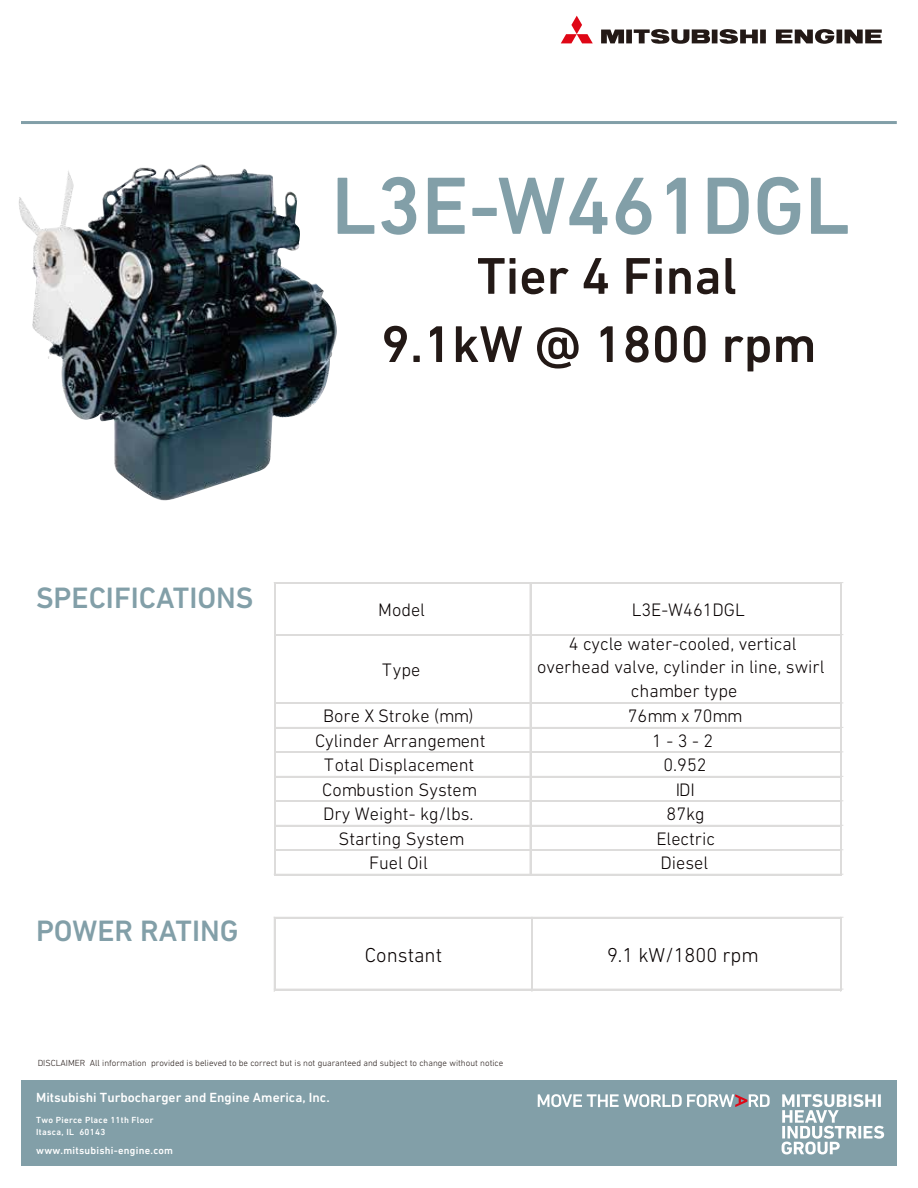
<style>
.page{position:relative;width:918px;height:1188px;background:#fff}
.page>*{position:absolute;margin:0;border:0;box-sizing:border-box;transform-origin:0 0}
.t1{font:500 82.5px "DIN Next LT Pro";color:#829fa8}
.t2{font:500 52.5px "DIN Next LT Pro";color:#231916}
.t3{font:500 30px "DIN Next LT Pro";color:#829fa8}
.t4{font:300 20.55px "DIN Next LT Pro";color:#070000}
.t5{font:300 18.3px/23.4px "DIN Next LT Pro";color:#070000;text-align:center}
.t6{font:500 13.5px "DIN Next LT Pro";color:#fff}
.t7{font:500 10.5px "DIN Next LT Pro";letter-spacing:.025em;color:#fff}
.t8{font:300 9px "DIN Next LT Pro";color:#231916}
.t9{font:500 9px/12px "DIN Next LT Pro";letter-spacing:.03em;color:#fff}
</style>
<div class="page">
<div style="left:21px;top:1080px;width:876px;height:85px;background:#829fa8"></div>
<svg style="left:538px;top:1094px;width:232px;height:13px"></svg>
<svg style="left:782px;top:1094px;width:102px;height:60px"></svg>
<svg style="left:561px;top:16px;width:32px;height:27px"></svg>
<div style="left:626px;top:30px;width:6px;height:13px;background:#231916"></div>
<div style="left:712px;top:30px;width:6px;height:13px;background:#231916"></div>
<div style="left:760px;top:30px;width:6px;height:13px;background:#231916"></div>
<svg style="left:601px;top:30px;width:23px;height:13px"></svg>
<svg style="left:719px;top:29px;width:39px;height:15px"></svg>
<svg style="left:634px;top:29px;width:76px;height:15px"></svg>
<svg style="left:776px;top:29px;width:59px;height:15px"></svg>
<div style="left:837px;top:30px;width:5px;height:13px;background:#231916"></div>
<svg style="left:845px;top:30px;width:37px;height:13px"></svg>
<hr style="left:21px;top:121px;width:876px;height:3px;background:#829fa8">
<hr style="left:274px;top:917px;width:1px;height:74px;background:#dddcdb">
<hr style="left:532px;top:917px;width:1px;height:74px;background:#dddcdb">
<hr style="left:531px;top:917px;width:1px;height:73px;background:#dddcdb">
<hr style="left:840px;top:917px;width:1px;height:74px;background:#dddcdb">
<hr style="left:841px;top:917px;width:1px;height:73px;background:#dddcdb">
<hr style="left:274px;top:917px;width:569px;height:1px;background:#dddcdb">
<hr style="left:274px;top:989px;width:569px;height:1px;background:#dddcdb">
<hr style="left:274px;top:583px;width:1px;height:292px;background:#dddcdb">
<hr style="left:530px;top:583px;width:1px;height:292px;background:#dddcdb">
<hr style="left:841px;top:583px;width:1px;height:292px;background:#dddcdb">
<hr style="left:274px;top:582px;width:569px;height:1px;background:#dddcdb">
<hr style="left:274px;top:583px;width:568px;height:1px;background:#dddcdb">
<hr style="left:275px;top:634px;width:568px;height:1px;background:#dddcdb">
<hr style="left:275px;top:635px;width:567px;height:1px;background:#dddcdb">
<hr style="left:275px;top:703px;width:568px;height:1px;background:#dddcdb">
<hr style="left:275px;top:727px;width:568px;height:1px;background:#dddcdb">
<hr style="left:275px;top:752px;width:568px;height:1px;background:#dddcdb">
<hr style="left:275px;top:776px;width:568px;height:1px;background:#dddcdb">
<hr style="left:275px;top:801px;width:568px;height:1px;background:#dddcdb">
<hr style="left:275px;top:825px;width:568px;height:1px;background:#dddcdb">
<hr style="left:275px;top:850px;width:568px;height:1px;background:#dddcdb">
<hr style="left:274px;top:874px;width:569px;height:1px;background:#dddcdb">
<img style="left:19px;top:164px;width:318px;height:336px">
<h1 class="t1" style="left:331px;top:158px;width:520px">L3E-W461DGL</h1>
<h2 class="t2" style="left:477px;top:245px;width:262px">Tier 4 Final</h2>
<h2 class="t2" style="left:381px;top:314px;width:437px">9.1kW @ 1800 rpm</h2>
<h3 class="t3" style="left:36px;top:580px;width:219px">SPECIFICATIONS</h3>
<h3 class="t3" style="left:36px;top:914px;width:204px">POWER RATING</h3>
<p class="t5" style="left:378px;top:598px;width:48px">Model</p>
<p class="t5" style="left:632px;top:598px;width:115px">L3E-W461DGL</p>
<p class="t5" style="left:382px;top:658px;width:40px">Type</p>
<p class="t5" style="left:537px;top:632px;width:289px">4 cycle water-cooled, vertical overhead valve, cylinder in line, swirl chamber type</p>
<p class="t5" style="left:323px;top:704px;width:152px">Bore X Stroke (mm)</p>
<p class="t5" style="left:628px;top:704px;width:116px">76mm x 70mm</p>
<p class="t5" style="left:315px;top:729px;width:172px">Cylinder Arrangement</p>
<p class="t5" style="left:652px;top:729px;width:63px">1-3-2</p>
<p class="t5" style="left:324px;top:753px;width:152px">Total Displacement</p>
<p class="t5" style="left:664px;top:753px;width:45px">0.952</p>
<p class="t5" style="left:322px;top:778px;width:157px">Combustion System</p>
<p class="t5" style="left:676px;top:778px;width:21px">IDI</p>
<p class="t5" style="left:323px;top:802px;width:152px">Dry Weight- kg/lbs.</p>
<p class="t5" style="left:667px;top:802px;width:40px">87kg</p>
<p class="t5" style="left:338px;top:827px;width:128px">Starting System</p>
<p class="t5" style="left:656px;top:827px;width:60px">Electric</p>
<p class="t5" style="left:369px;top:851px;width:60px">Fuel Oil</p>
<p class="t5" style="left:660px;top:851px;width:49px">Diesel</p>
<p class="t4" style="left:365px;top:943px;width:79px">Constant</p>
<p class="t4" style="left:607px;top:943px;width:153px">9.1 kW/1800 rpm</p>
<p class="t8" style="left:38px;top:1058px;width:467px">DISCLAIMER All information provided is believed to be correct but is not guaranteed and subject to change without notice</p>
<p class="t6" style="left:36px;top:1090px;width:295px">Mitsubishi Turbocharger and Engine America, Inc.</p>
<p class="t9" style="left:36px;top:1114px;width:119px">Two Pierce Place 11th Floor<br>Itasca, IL 60143</p>
<p class="t7" style="left:36px;top:1145px;width:138px">www.mitsubishi-engine.com</p>
</div>
